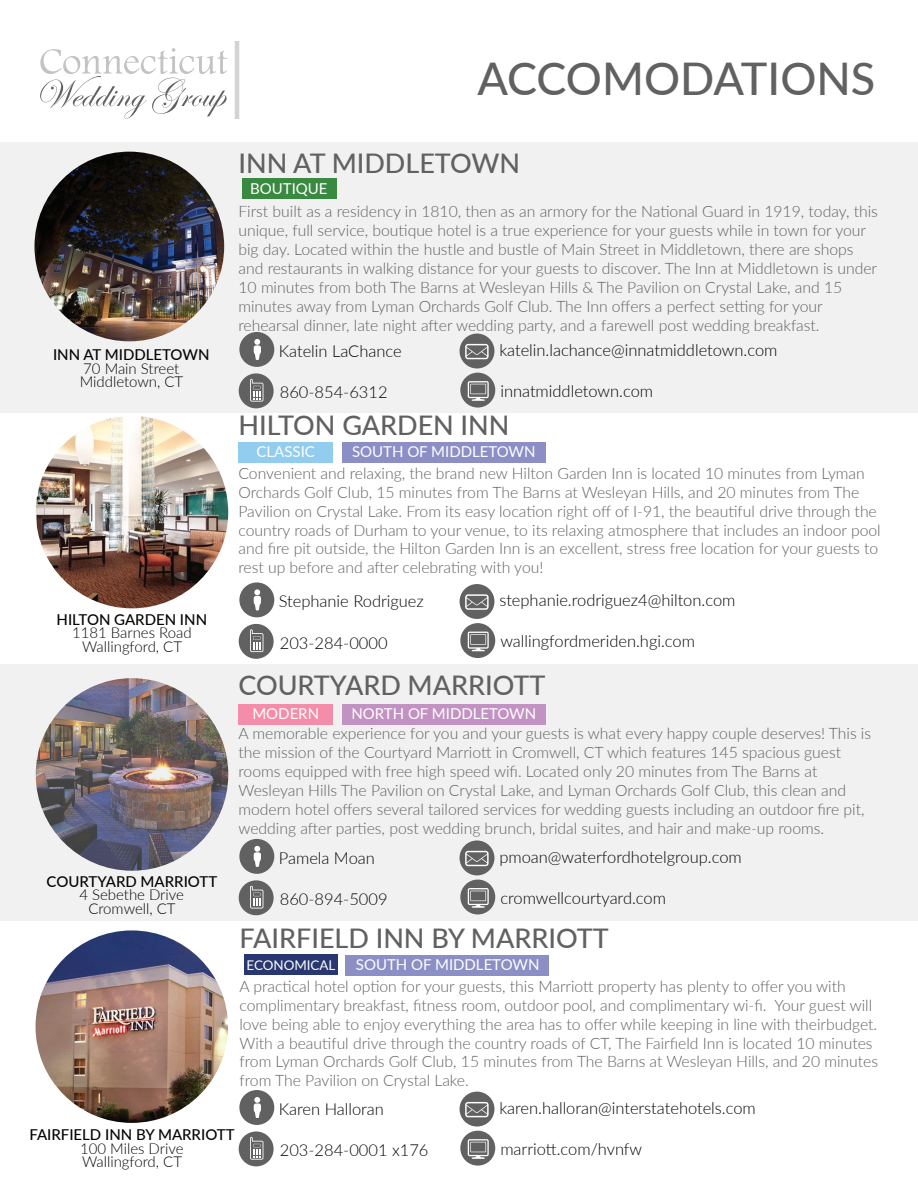
<style>
.page{position:relative;width:918px;height:1188px;background:#fff}
.page>*{position:absolute;margin:0;border:0;box-sizing:border-box;transform-origin:0 0}
.t1{font:500 45px "Lato";color:#606160}
.t2{font:500 27px "Lato";color:#606160}
.t3{font:300 16.5px "Lato";color:#050504}
.t4{font:300 15.75px/18.9px "Lato";color:#606160}
.t5{font:300 15px/13.5px "Lato";color:#050504;text-align:center}
.t6{font:15px "Lato";color:#fff}
.t7{font:500 15px "Lato";color:#050504}
.t8{font:13.35px "Lato";color:#fff}
</style>
<div class="page">
<svg style="left:0;top:664px;width:918px;height:256px;fill:#f2f1f1"></svg>
<div style="left:0;top:142px;width:918px;height:270px;background:#f2f1f1"></div>
<div style="left:239px;top:582px;width:35px;height:35px;background:#606160;border-radius:50%"></div>
<svg style="left:254px;top:589px;width:7px;height:21px"></svg>
<div style="left:460px;top:584px;width:34px;height:35px;background:#606160;border-radius:50%"></div>
<svg style="left:465px;top:594px;width:24px;height:16px"></svg>
<div style="left:239px;top:624px;width:35px;height:35px;background:#606160;border-radius:50%"></div>
<svg style="left:250px;top:629px;width:13px;height:23px"></svg>
<svg style="left:460px;top:623px;width:35px;height:35px"></svg>
<svg style="left:468px;top:632px;width:21px;height:19px"></svg>
<img style="left:36px;top:930px;width:192px;height:193px;border-radius:96px">
<img style="left:36px;top:416px;width:192px;height:192px;border-radius:96px">
<svg style="left:40px;top:48px;width:188px;height:71px"></svg>
<hr style="left:235px;top:41px;width:4px;height:78px;background:#d4d3d3">
<div style="left:239px;top:839px;width:35px;height:35px;background:#606160;border-radius:50%"></div>
<svg style="left:254px;top:846px;width:7px;height:21px"></svg>
<div style="left:460px;top:840px;width:34px;height:35px;background:#606160;border-radius:50%"></div>
<svg style="left:465px;top:851px;width:24px;height:15px"></svg>
<div style="left:239px;top:880px;width:35px;height:35px;background:#606160;border-radius:50%"></div>
<svg style="left:250px;top:886px;width:13px;height:23px"></svg>
<div style="left:460px;top:880px;width:35px;height:34px;background:#606160;border-radius:50%"></div>
<svg style="left:468px;top:888px;width:21px;height:20px"></svg>
<div style="left:239px;top:1090px;width:35px;height:35px;background:#606160;border-radius:50%"></div>
<svg style="left:254px;top:1097px;width:7px;height:21px"></svg>
<div style="left:460px;top:1092px;width:34px;height:35px;background:#606160;border-radius:50%"></div>
<svg style="left:465px;top:1102px;width:24px;height:15px"></svg>
<div style="left:239px;top:1131px;width:35px;height:35px;background:#606160;border-radius:50%"></div>
<svg style="left:250px;top:1137px;width:13px;height:23px"></svg>
<div style="left:460px;top:1131px;width:35px;height:35px;background:#606160;border-radius:50%"></div>
<svg style="left:468px;top:1139px;width:21px;height:20px"></svg>
<div style="left:238px;top:442px;width:95px;height:21px;background:#92ccef"></div>
<div style="left:244px;top:954px;width:94px;height:21px;background:#293771"></div>
<div style="left:342px;top:442px;width:203px;height:21px;background:#8b8fc6"></div>
<div style="left:238px;top:704px;width:95px;height:21px;background:#f38da9"></div>
<div style="left:342px;top:704px;width:203px;height:21px;background:#c292c2"></div>
<div style="left:346px;top:955px;width:203px;height:21px;background:#8b8fc6"></div>
<img style="left:34px;top:152px;width:190px;height:189px;border-radius:95px">
<div style="left:242px;top:178px;width:95px;height:21px;background:#398a40"></div>
<div style="left:239px;top:332px;width:35px;height:35px;background:#606160;border-radius:50%"></div>
<svg style="left:254px;top:339px;width:7px;height:21px"></svg>
<div style="left:460px;top:334px;width:34px;height:34px;background:#606160;border-radius:50%"></div>
<svg style="left:465px;top:344px;width:24px;height:15px"></svg>
<div style="left:239px;top:373px;width:35px;height:35px;background:#606160;border-radius:50%"></div>
<svg style="left:250px;top:379px;width:13px;height:23px"></svg>
<div style="left:460px;top:373px;width:35px;height:35px;background:#606160;border-radius:50%"></div>
<svg style="left:468px;top:381px;width:21px;height:20px"></svg>
<h1 class="t1" style="left:477px;top:46px;width:399px">ACCOMODATIONS</h1>
<p class="t7" style="left:53px;top:344px;width:158px">INN AT MIDDLETOWN</p>
<p class="t5" style="left:80px;top:361px;width:105px;text-align:left">70 Main Street<br>Middletown, CT</p>
<p class="t7" style="left:57px;top:609px;width:152px">HILTON GARDEN INN</p>
<p class="t5" style="left:72px;top:626px;width:121px">1181 Barnes Road<br>Wallingford, CT</p>
<p class="t7" style="left:47px;top:870px;width:172px">COURTYARD MARRIOTT</p>
<p class="t5" style="left:79px;top:887px;width:106px">4 Sebethe Drive<br>Cromwell, CT</p>
<h2 class="t2" style="left:238px;top:144px;width:283px">INN AT MIDDLETOWN</h2>
<p class="t4" style="left:238px;top:202px;width:641px">First built as a residency in 1810, then as an armory for the National Guard in 1919, today, this unique, full service, boutique hotel is a true experience for your guests while in town for your big day. Located within the hustle and bustle of Main Street in Middletown, there are shops and restaurants in walking distance for your guests to discover. The Inn at Middletown is under 10 minutes from both The Barns at Wesleyan Hills &amp; The Pavilion on Crystal Lake, and 15 minutes away from Lyman Orchards Golf Club. The Inn offers a perfect setting for your rehearsal dinner, late night after wedding party, and a farewell post wedding breakfast.</p>
<p class="t6" style="left:250px;top:177px;width:79px">BOUTIQUE</p>
<p class="t3" style="left:279px;top:340px;width:124px">Katelin LaChance</p>
<p class="t3" style="left:280px;top:381px;width:109px">860-854-6312</p>
<p class="t3" style="left:499px;top:339px;width:280px">katelin.lachance@innatmiddletown.com</p>
<p class="t3" style="left:500px;top:380px;width:154px">innatmiddletown.com</p>
<h2 class="t2" style="left:238px;top:405px;width:273px">HILTON GARDEN INN</h2>
<p class="t4" style="left:238px;top:463px;width:644px">Convenient and relaxing, the brand new Hilton Garden Inn is located 10 minutes from Lyman Orchards Golf Club, 15 minutes from The Barns at Wesleyan Hills, and 20 minutes from The Pavilion on Crystal Lake. From its easy location right off of I-91, the beautiful drive through the country roads of Durham to your venue, to its relaxing atmosphere that includes an indoor pool and fire pit outside, the Hilton Garden Inn is an excellent, stress free location for your guests to rest up before and after celebrating with you!</p>
<p class="t3" style="left:279px;top:590px;width:147px">Stephanie Rodriguez</p>
<p class="t3" style="left:280px;top:632px;width:109px">203-284-0000</p>
<p class="t6" style="left:257px;top:441px;width:60px">CLASSIC</p>
<p class="t6" style="left:352px;top:441px;width:185px">SOUTH OF MIDDLETOWN</p>
<p class="t3" style="left:499px;top:589px;width:238px">stephanie.rodriguez4@hilton.com</p>
<p class="t3" style="left:500px;top:630px;width:196px">wallingfordmeriden.hgi.com</p>
<h2 class="t2" style="left:238px;top:666px;width:309px">COURTYARD MARRIOTT</h2>
<p class="t4" style="left:238px;top:723px;width:634px">A memorable experience for you and your guests is what every happy couple deserves! This is the mission of the Courtyard Marriott in Cromwell, CT which features 145 spacious guest rooms equipped with free high speed wifi. Located only 20 minutes from The Barns at Wesleyan Hills The Pavilion on Crystal Lake, and Lyman Orchards Golf Club, this clean and modern hotel offers several tailored services for wedding guests including an outdoor fire pit, wedding after parties, post wedding brunch, bridal suites, and hair and make-up rooms.</p>
<p class="t6" style="left:252px;top:703px;width:68px">MODERN</p>
<p class="t6" style="left:351px;top:703px;width:186px">NORTH OF MIDDLETOWN</p>
<p class="t3" style="left:279px;top:846px;width:98px">Pamela Moan</p>
<p class="t3" style="left:280px;top:888px;width:109px">860-894-5009</p>
<p class="t3" style="left:499px;top:845px;width:244px">pmoan@waterfordhotelgroup.com</p>
<p class="t3" style="left:500px;top:886px;width:167px">cromwellcourtyard.com</p>
<h2 class="t2" style="left:239px;top:918px;width:371px">FAIRFIELD INN BY MARRIOTT</h2>
<p class="t4" style="left:239px;top:976px;width:640px">A practical hotel option for your guests, this Marriott property has plenty to offer you with complimentary breakfast, fitness room, outdoor pool, and complimentary wi-fi. Your guest will love being able to enjoy everything the area has to offer while keeping in line with theirbudget.<br>With a beautiful drive through the country roads of CT, The Fairfield Inn is located 10 minutes from Lyman Orchards Golf Club, 15 minutes from The Barns at Wesleyan Hills, and 20 minutes from The Pavilion on Crystal Lake.</p>
<p class="t6" style="left:356px;top:954px;width:185px">SOUTH OF MIDDLETOWN</p>
<p class="t8" style="left:247px;top:955px;width:90px">ECONOMICAL</p>
<p class="t7" style="left:29px;top:1124px;width:207px">FAIRFIELD INN BY MARRIOTT</p>
<p class="t5" style="left:80px;top:1141px;width:105px;text-align:left">100 Miles Drive<br>Wallingford, CT</p>
<p class="t3" style="left:279px;top:1098px;width:107px">Karen Halloran</p>
<p class="t3" style="left:280px;top:1138px;width:150px">203-284-0001 x176</p>
<p class="t3" style="left:499px;top:1097px;width:258px">karen.halloran@interstatehotels.com</p>
<p class="t3" style="left:500px;top:1138px;width:143px">marriott.com/hvnfw</p>
</div>
